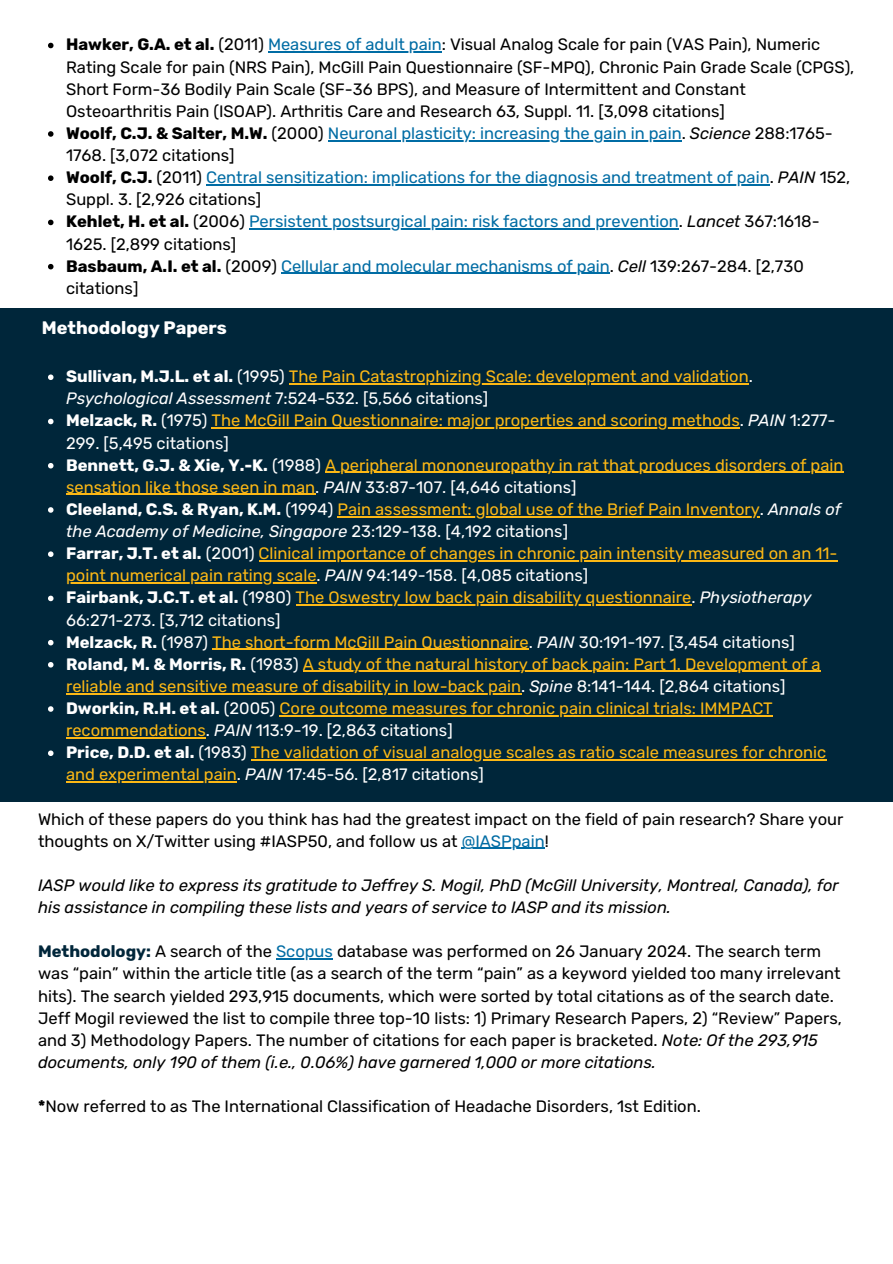
<style>
.page{position:relative;width:893px;height:1264px;background:#fff}
.page>*{position:absolute;margin:0;border:0;box-sizing:border-box;transform-origin:0 0}
.t1{font:700 18px "Rubik";color:#fff}
.t2{font:16.5px/22px "Rubik";color:#000}
.t3{font:16.5px/22px "Rubik";color:#fcb815}
.t4{font:italic 16.5px/22px "Rubik";color:#000}
.s1{font-weight:700}
.s2{color:#006ca4}
.s3{font-style:italic}
.s4{font-weight:700;color:#fff}
.s5{color:#fff}
.s6{font-style:italic;color:#fff}
.s7{font-weight:700;color:#00263a}
</style>
<div class="page">
<div style="left:0;top:308px;width:892px;height:493px;background:#00263a"></div>
<svg style="left:48px;top:43px;width:5px;height:5px"></svg>
<hr style="left:268px;top:52px;width:174px;height:1px;background:#006ca4">
<svg style="left:48px;top:131px;width:5px;height:6px"></svg>
<hr style="left:328px;top:140px;width:353px;height:1px;background:#006ca4">
<svg style="left:48px;top:175px;width:5px;height:6px"></svg>
<hr style="left:206px;top:184px;width:563px;height:1px;background:#006ca4">
<svg style="left:48px;top:220px;width:5px;height:5px"></svg>
<hr style="left:249px;top:228px;width:430px;height:2px;background:#006ca4">
<svg style="left:48px;top:264px;width:5px;height:5px"></svg>
<hr style="left:281px;top:273px;width:328px;height:1px;background:#006ca4">
<svg style="left:48px;top:374px;width:5px;height:6px"></svg>
<hr style="left:289px;top:383px;width:459px;height:1px;background:#fcb815">
<svg style="left:48px;top:419px;width:5px;height:5px"></svg>
<hr style="left:211px;top:427px;width:528px;height:1px;background:#fcb815">
<svg style="left:48px;top:463px;width:5px;height:5px"></svg>
<hr style="left:325px;top:472px;width:518px;height:1px;background:#fcb815">
<hr style="left:66px;top:494px;width:249px;height:1px;background:#fcb815">
<svg style="left:48px;top:507px;width:5px;height:5px"></svg>
<hr style="left:337px;top:516px;width:422px;height:1px;background:#fcb815">
<svg style="left:48px;top:551px;width:5px;height:6px"></svg>
<hr style="left:258px;top:560px;width:579px;height:1px;background:#fcb815">
<hr style="left:66px;top:582px;width:250px;height:1px;background:#fcb815">
<svg style="left:48px;top:595px;width:5px;height:6px"></svg>
<hr style="left:295px;top:604px;width:396px;height:1px;background:#fcb815">
<svg style="left:48px;top:640px;width:5px;height:5px"></svg>
<hr style="left:212px;top:648px;width:317px;height:2px;background:#fcb815">
<svg style="left:48px;top:662px;width:5px;height:5px"></svg>
<hr style="left:303px;top:671px;width:517px;height:1px;background:#fcb815">
<hr style="left:66px;top:693px;width:455px;height:1px;background:#fcb815">
<svg style="left:48px;top:706px;width:5px;height:5px"></svg>
<hr style="left:279px;top:715px;width:493px;height:1px;background:#fcb815">
<hr style="left:66px;top:737px;width:140px;height:1px;background:#fcb815">
<svg style="left:48px;top:750px;width:5px;height:6px"></svg>
<hr style="left:251px;top:759px;width:575px;height:1px;background:#fcb815">
<hr style="left:66px;top:781px;width:171px;height:1px;background:#fcb815">
<hr style="left:461px;top:847px;width:83px;height:1px;background:#006ca4">
<hr style="left:276px;top:958px;width:57px;height:1px;background:#006ca4">
<p class="t2" style="left:66px;top:34px;width:789px"><span class="s1">Hawker, G.A. et al.</span> (2011) <span class="s2">Measures of adult pain</span>: Visual Analog Scale for pain (VAS Pain), Numeric Rating Scale for pain (NRS Pain), McGill Pain Questionnaire (SF-MPQ), Chronic Pain Grade Scale (CPGS), Short Form-36 Bodily Pain Scale (SF-36 BPS), and Measure of Intermittent and Constant Osteoarthritis Pain (ISOAP). Arthritis Care and Research 63, Suppl. 11. [3,098 citations]<br><span class="s1">Woolf, C.J. &amp; Salter, M.W.</span> (2000) <span class="s2">Neuronal plasticity: increasing the gain in pain</span>. <span class="s3">Science</span> 288:1765- 1768. [3,072 citations]<br><span class="s1">Woolf, C.J.</span> (2011) <span class="s2">Central sensitization: implications for the diagnosis and treatment of pain</span>. <span class="s3">PAIN</span> 152, Suppl. 3. [2,926 citations]<br><span class="s1">Kehlet, H. et al.</span> (2006) <span class="s2">Persistent postsurgical pain: risk factors and prevention</span>. <span class="s3">Lancet</span> 367:1618- 1625. [2,899 citations]<br><span class="s1">Basbaum, A.I. et al.</span> (2009) <span class="s2">Cellular and molecular mechanisms of pain</span>. <span class="s3">Cell</span> 139:267-284. [2,730 citations]</p>
<p class="t1" style="left:42px;top:317px;width:187px">Methodology Papers</p>
<p class="t3" style="left:66px;top:366px;width:778px"><span class="s4">Sullivan, M.J.L. et al.</span> <span class="s5">(1995)</span> The Pain Catastrophizing Scale: development and validation<span class="s5">.<br></span><span class="s6">Psychological Assessment</span> <span class="s5">7:524-532. [5,566 citations]<br></span><span class="s4">Melzack, R.</span> <span class="s5">(1975)</span> The McGill Pain Questionnaire: major properties and scoring methods<span class="s5">.</span> <span class="s6">PAIN</span> <span class="s5">1:277- 299. [5,495 citations]<br></span><span class="s4">Bennett, G.J. &amp; Xie, Y.-K.</span> <span class="s5">(1988)</span> A peripheral mononeuropathy in rat that produces disorders of pain sensation like those seen in man<span class="s5">.</span> <span class="s6">PAIN</span> <span class="s5">33:87-107. [4,646 citations]<br></span><span class="s4">Cleeland, C.S. &amp; Ryan, K.M.</span> <span class="s5">(1994)</span> Pain assessment: global use of the Brief Pain Inventory<span class="s5">.</span> <span class="s6">Annals of the Academy of Medicine, Singapore</span> <span class="s5">23:129-138. [4,192 citations]<br></span><span class="s4">Farrar, J.T. et al.</span> <span class="s5">(2001)</span> Clinical importance of changes in chronic pain intensity measured on an 11- point numerical pain rating scale<span class="s5">.</span> <span class="s6">PAIN</span> <span class="s5">94:149-158. [4,085 citations]<br></span><span class="s4">Fairbank, J.C.T. et al.</span> <span class="s5">(1980)</span> The Oswestry low back pain disability questionnaire<span class="s5">.</span> <span class="s6">Physiotherapy </span><span class="s5">66:271-273. [3,712 citations]<br></span><span class="s4">Melzack, R.</span> <span class="s5">(1987)</span> The short-form McGill Pain Questionnaire<span class="s5">.</span> <span class="s6">PAIN</span> <span class="s5">30:191-197. [3,454 citations] </span><span class="s4">Roland, M. &amp; Morris, R.</span> <span class="s5">(1983)</span> A study of the natural history of back pain: Part 1. Development of a reliable and sensitive measure of disability in low-back pain<span class="s5">.</span> <span class="s6">Spine</span> <span class="s5">8:141-144. [2,864 citations] </span><span class="s4">Dworkin, R.H. et al.</span> <span class="s5">(2005)</span> Core outcome measures for chronic pain clinical trials: IMMPACT recommendations<span class="s5">.</span> <span class="s6">PAIN</span> <span class="s5">113:9-19. [2,863 citations]<br></span><span class="s4">Price, D.D. et al.</span> <span class="s5">(1983)</span> The validation of visual analogue scales as ratio scale measures for chronic and experimental pain<span class="s5">.</span> <span class="s6">PAIN</span> <span class="s5">17:45-56. [2,817 citations]</span></p>
<p class="t2" style="left:38px;top:808px;width:806px">Which of these papers do you think has had the greatest impact on the field of pain research? Share your thoughts on X/Twitter using #IASP50, and follow us at <span class="s2">@IASPpain</span>!</p>
<p class="t4" style="left:38px;top:874px;width:802px">IASP would like to express its gratitude to Jeffrey S. Mogil, PhD (McGill University, Montreal, Canada), for his assistance in compiling these lists and years of service to IASP and its mission.</p>
<p class="t2" style="left:38px;top:941px;width:805px"><span class="s7">Methodology:</span> A search of the <span class="s2">Scopus</span> database was performed on 26 January 2024. The search term was “pain” within the article title (as a search of the term “pain” as a keyword yielded too many irrelevant hits). The search yielded 293,915 documents, which were sorted by total citations as of the search date.<br>Jeff Mogil reviewed the list to compile three top-10 lists: 1) Primary Research Papers, 2) “Review” Papers, and 3) Methodology Papers. The number of citations for each paper is bracketed. <span class="s3">Note: Of the 293,915 documents, only 190 of them (i.e., 0.06%) have garnered 1,000 or more citations.</span></p>
<p class="t2" style="left:38px;top:1095px;width:664px"><span class="s1">*</span>Now referred to as The International Classification of Headache Disorders, 1st Edition.</p>
</div>
